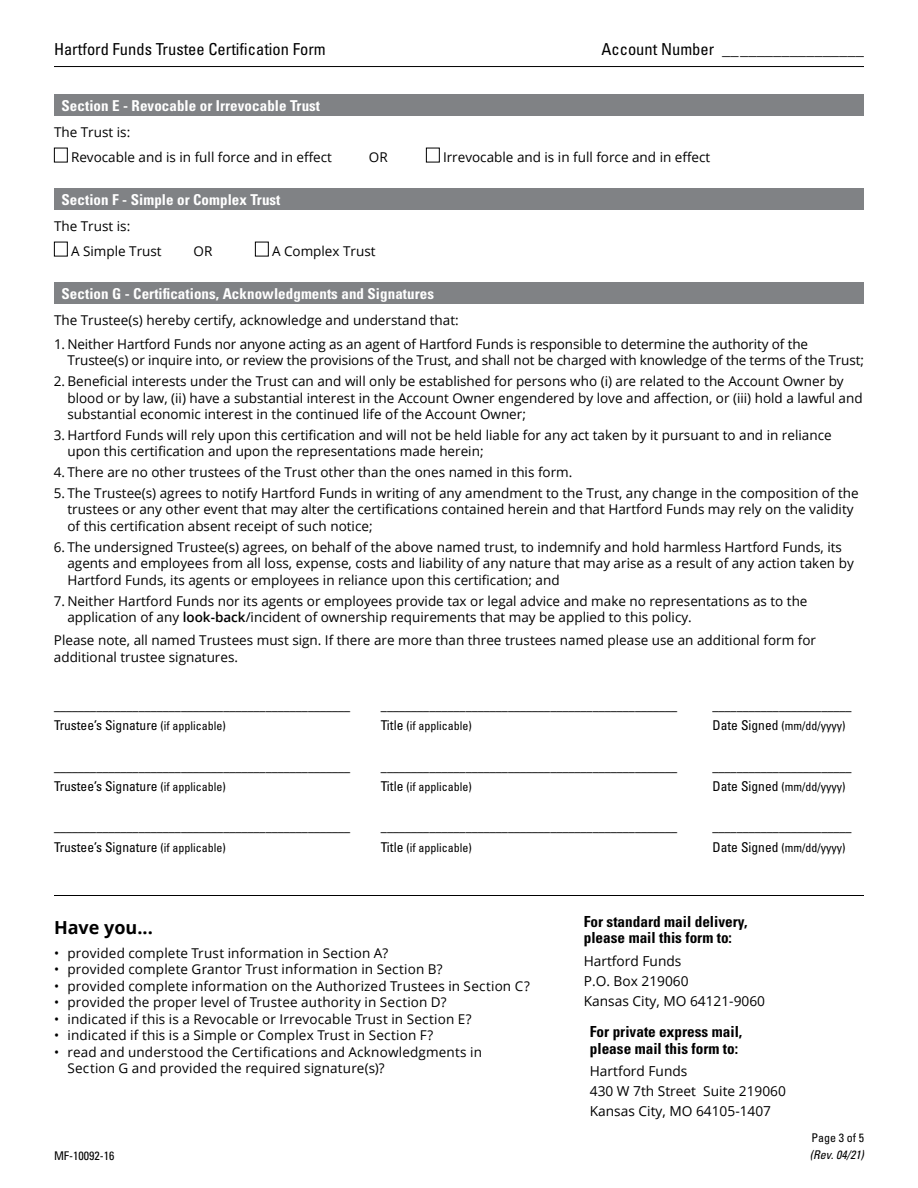
<style>
.page{position:relative;width:918px;height:1188px;background:#fff}
.page>*{position:absolute;margin:0;border:0;box-sizing:border-box;transform-origin:0 0}
.t1{font:700 18px "Open Sans";color:#000}
.t2{font:condensed 16.5px "Univers";color:#000}
.t3{font:700 condensed 15.3px/16.8px "Univers";color:#000}
.t4{font:700 condensed 15px "Univers";letter-spacing:.005em;color:#fff}
.t5{font:13.8px/20.1px "Open Sans";color:#000}
.t6{font:13.5px/16.5px "Open Sans";color:#000}
.t7{font:condensed 13.5px "Univers";color:#000}
.t8{font:condensed 12px "Univers";color:#000}
.t9{font:italic condensed 12px "Univers";color:#000}
.s1{font-weight:600}
.s2{font-size:12px}
.s3{font-size:13.5px}
</style>
<div class="page">
<hr style="left:54px;top:66px;width:810px;height:1px;background:#000">
<div style="left:54px;top:148px;width:14px;height:14px;border:1px solid #000"></div>
<div style="left:426px;top:148px;width:14px;height:14px;border:1px solid #000"></div>
<div style="left:54px;top:94px;width:810px;height:22px;background:#808285"></div>
<div style="left:54px;top:242px;width:14px;height:14px;border:1px solid #000"></div>
<div style="left:255px;top:242px;width:14px;height:14px;border:1px solid #000"></div>
<div style="left:54px;top:189px;width:810px;height:21px;background:#808285"></div>
<div style="left:54px;top:282px;width:810px;height:22px;background:#808285"></div>
<hr style="left:54px;top:895px;width:810px;height:1px;background:#000">
<p class="t2" style="left:54px;top:39px;width:273px">Hartford Funds Trustee Certification Form</p>
<p class="t2" style="left:602px;top:39px;width:264px">Account Number _________________</p>
<p class="t4" style="left:62px;top:97px;width:260px">Section E - Revocable or Irrevocable Trust</p>
<p class="t6" style="left:71px;top:119px;width:262px;line-height:25.2px;text-indent:-17px">The Trust is:<br>Revocable and is in full force and in effect</p>
<p class="t4" style="left:62px;top:191px;width:220px">Section F - Simple or Complex Trust</p>
<p class="t6" style="left:369px;top:149px;width:20px">OR</p>
<p class="t6" style="left:443px;top:149px;width:269px">Irrevocable and is in full force and in effect</p>
<p class="t6" style="left:71px;top:213px;width:92px;line-height:25.2px;text-indent:-17px">The Trust is:<br>A Simple Trust</p>
<p class="t6" style="left:194px;top:243px;width:20px">OR</p>
<p class="t6" style="left:272px;top:243px;width:105px">A Complex Trust</p>
<p class="t4" style="left:62px;top:284px;width:374px">Section G - Certifications, Acknowledgments and Signatures</p>
<p class="t6" style="left:54px;top:312px;width:406px">The Trustee(s) hereby certify, acknowledge and understand that:</p>
<p class="t6" style="left:68px;top:335px;width:798px;text-indent:-14px">1. Neither Hartford Funds nor anyone acting as an agent of Hartford Funds is responsible to determine the authority of the<br>Trustee(s) or inquire into, or review the provisions of the Trust, and shall not be charged with knowledge of the terms of the Trust;</p>
<p class="t6" style="left:67px;top:373px;width:797px;text-indent:-14px">2. Beneficial interests under the Trust can and will only be established for persons who (i) are related to the Account Owner by blood or by law, (ii) have a substantial interest in the Account Owner engendered by love and affection, or (iii) hold a lawful and substantial economic interest in the continued life of the Account Owner;</p>
<p class="t6" style="left:67px;top:426px;width:766px;text-indent:-14px">3. Hartford Funds will rely upon this certification and will not be held liable for any act taken by it pursuant to and in reliance upon this certification and upon the representations made herein;</p>
<p class="t6" style="left:54px;top:464px;width:520px">4. There are no other trustees of the Trust other than the ones named in this form.</p>
<p class="t6" style="left:67px;top:484px;width:793px;text-indent:-14px">5. The Trustee(s) agrees to notify Hartford Funds in writing of any amendment to the Trust, any change in the composition of the trustees or any other event that may alter the certifications contained herein and that Hartford Funds may rely on the validity of this certification absent receipt of such notice;</p>
<p class="t6" style="left:67px;top:538px;width:788px;text-indent:-14px">6. The undersigned Trustee(s) agrees, on behalf of the above named trust, to indemnify and hold harmless Hartford Funds, its agents and employees from all loss, expense, costs and liability of any nature that may arise as a result of any action taken by<br>Hartford Funds, its agents or employees in reliance upon this certification; and</p>
<p class="t6" style="left:67px;top:592px;width:742px;text-indent:-14px">7. Neither Hartford Funds nor its agents or employees provide tax or legal advice and make no representations as to the application of any <span class="s1">look-back</span>/incident of ownership requirements that may be applied to this policy.</p>
<p class="t6" style="left:54px;top:632px;width:764px">Please note, all named Trustees must sign. If there are more than three trustees named please use an additional form for additional trustee signatures.</p>
<p class="t6" style="left:54px;top:696px;width:298px">_________________________________________________</p>
<p class="t6" style="left:381px;top:696px;width:298px">_________________________________________________</p>
<p class="t6" style="left:713px;top:696px;width:141px">_______________________</p>
<p class="t7" style="left:54px;top:717px;width:173px">Trustee’s Signature <span class="s2">(if applicable)</span></p>
<p class="t8" style="left:381px;top:718px;width:92px"><span class="s3">Title</span> (if applicable)</p>
<p class="t8" style="left:713px;top:718px;width:134px"><span class="s3">Date Signed</span> (mm/dd/yyyy)</p>
<p class="t6" style="left:54px;top:757px;width:298px">_________________________________________________</p>
<p class="t6" style="left:381px;top:757px;width:298px">_________________________________________________</p>
<p class="t6" style="left:713px;top:757px;width:141px">_______________________</p>
<p class="t7" style="left:54px;top:778px;width:173px">Trustee’s Signature <span class="s2">(if applicable)</span></p>
<p class="t8" style="left:381px;top:779px;width:92px"><span class="s3">Title</span> (if applicable)</p>
<p class="t8" style="left:713px;top:779px;width:134px"><span class="s3">Date Signed</span> (mm/dd/yyyy)</p>
<p class="t6" style="left:54px;top:818px;width:298px">_________________________________________________</p>
<p class="t6" style="left:381px;top:818px;width:298px">_________________________________________________</p>
<p class="t6" style="left:713px;top:818px;width:141px">_______________________</p>
<p class="t7" style="left:54px;top:838px;width:173px">Trustee’s Signature <span class="s2">(if applicable)</span></p>
<p class="t8" style="left:381px;top:840px;width:92px"><span class="s3">Title</span> (if applicable)</p>
<p class="t8" style="left:713px;top:840px;width:134px"><span class="s3">Date Signed</span> (mm/dd/yyyy)</p>
<h1 class="t1" style="left:54px;top:915px;width:100px">Have you...</h1>
<p class="t6" style="left:54px;top:944px;width:336px">• provided complete Trust information in Section A?</p>
<p class="t6" style="left:54px;top:961px;width:390px">• provided complete Grantor Trust information in Section B?</p>
<p class="t6" style="left:54px;top:977px;width:477px">• provided complete information on the Authorized Trustees in Section C?</p>
<p class="t6" style="left:54px;top:994px;width:394px">• provided the proper level of Trustee authority in Section D?</p>
<p class="t6" style="left:54px;top:1010px;width:419px">• indicated if this is a Revocable or Irrevocable Trust in Section E?</p>
<p class="t6" style="left:54px;top:1027px;width:381px">• indicated if this is a Simple or Complex Trust in Section F?</p>
<p class="t6" style="left:68px;top:1043px;width:416px;text-indent:-14px">• read and understood the Certifications and Acknowledgments in<br>Section G and provided the required signature(s)?</p>
<p class="t3" style="left:309px;top:1023px;width:165px">For standard mail delivery, please mail this form to:</p>
<p class="t5" style="left:309px;top:1060px;width:99px">Hartford Funds</p>
<p class="t3" style="left:584px;top:913px;width:165px">For standard mail delivery, please mail this form to:</p>
<p class="t5" style="left:584px;top:950px;width:183px">Hartford Funds<br>P.O. Box 219060<br>Kansas City, MO 64121-9060</p>
<p class="t3" style="left:590px;top:1023px;width:154px">For private express mail, please mail this form to:</p>
<p class="t5" style="left:590px;top:1060px;width:198px">Hartford Funds<br>430 W 7th Street Suite 219060<br>Kansas City, MO 64105-1407</p>
<p class="t8" style="left:811px;top:1130px;width:54px">Page 3 of 5</p>
<p class="t8" style="left:54px;top:1148px;width:62px">MF-10092-16</p>
<p class="t9" style="left:810px;top:1147px;width:56px">(Rev. 04/21)</p>
</div>
